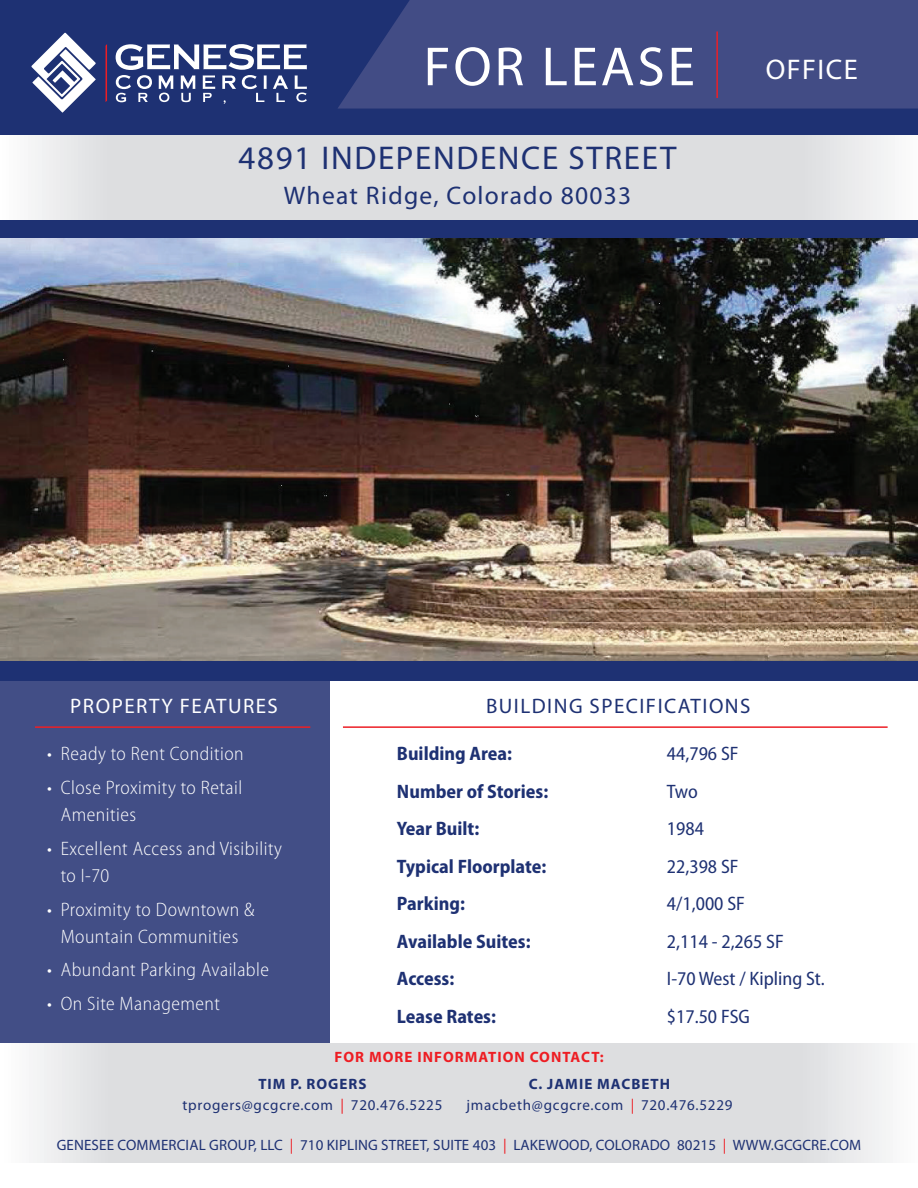
<style>
.page{position:relative;width:918px;height:1188px;background:#fff}
.page>*{position:absolute;margin:0;border:0;box-sizing:border-box;transform-origin:0 0}
.t1{font:55.5px "Myriad Pro";letter-spacing:.05em;color:#fff}
.t2{font:33px "Myriad Pro";letter-spacing:.05em;color:#1e3173}
.t3{font:28.5px "Myriad Pro";letter-spacing:.05em;color:#fff}
.t4{font:25.5px "Myriad Pro";letter-spacing:.05em;color:#1e3173}
.t5{font:21px "Myriad Pro";letter-spacing:.07em;color:#1e3173}
.t6{font:21px "Myriad Pro";letter-spacing:.07em;color:#fff}
.t7{font:300 semi-condensed 19.5px/27px "Myriad Pro";letter-spacing:.025em;color:#fff}
.t8{font:700 semi-condensed 19.5px "Myriad Pro";color:#1e3173}
.t9{font:semi-condensed 19.5px "Myriad Pro";color:#1e3173}
.t10{font:15px "Myriad Pro";letter-spacing:.01em;color:#1e3173}
.t11{font:15px "Myriad Pro";letter-spacing:.05em;color:#1e3173}
.t12{font:700 15px "Myriad Pro";letter-spacing:.07em;color:#ee1d23}
.t13{font:700 15px "Myriad Pro";letter-spacing:.07em;color:#1e3173}
.s1{color:#ee1d23}
</style>
<div class="page">
<div style="left:0;top:680px;width:329px;height:363px;background:#424e86"></div>
<div style="left:0;top:0;width:918px;height:680px;background:#1e3173"></div>
<svg style="left:338px;top:0;width:580px;height:109px;background:#3f4a83"></svg>
<img style="left:0;top:239px;width:918px;height:422px">
<hr style="left:35px;top:726px;width:275px;height:2px;background:#ed1f26">
<svg style="left:0;top:135px;width:918px;height:85px;background:#e0e1e3"></svg>
<svg style="left:33px;top:1043px;width:857px;height:119px;background:#dfe0e2"></svg>
<svg style="left:32px;top:33px;width:64px;height:80px"></svg>
<svg style="left:116px;top:44px;width:191px;height:60px"></svg>
<svg style="left:106px;top:44px;width:1px;height:58px"></svg>
<hr style="left:716px;top:31px;width:2px;height:67px;background:#ed1f26">
<hr style="left:343px;top:726px;width:545px;height:2px;background:#ed1f26">
<p class="t1" style="left:424px;top:32px;width:273px">FOR LEASE</p>
<p class="t3" style="left:766px;top:52px;width:93px">OFFICE</p>
<p class="t2" style="left:239px;top:138px;width:440px">4891 INDEPENDENCE STREET</p>
<p class="t4" style="left:284px;top:179px;width:349px">Wheat Ridge, Colorado 80033</p>
<p class="t6" style="left:70px;top:693px;width:209px">PROPERTY FEATURES</p>
<p class="t5" style="left:486px;top:693px;width:266px">BUILDING SPECIFICATIONS</p>
<p class="t7" style="left:47px;top:740px;width:198px">• Ready to Rent Condition</p>
<p class="t7" style="left:61px;top:774px;width:183px;text-indent:-14px">• Close Proximity to Retail<br>Amenities</p>
<p class="t7" style="left:61px;top:835px;width:223px;text-indent:-14px">• Excellent Access and Visibility to I-70</p>
<p class="t7" style="left:47px;top:896px;width:209px;text-align:center">• Proximity to Downtown &amp;<br>Mountain Communities</p>
<p class="t7" style="left:47px;top:956px;width:223px">• Abundant Parking Available</p>
<p class="t7" style="left:47px;top:990px;width:174px">• On Site Management</p>
<p class="t8" style="left:397px;top:741px;width:117px">Building Area:</p>
<p class="t9" style="left:667px;top:742px;width:73px">44,796 SF</p>
<p class="t8" style="left:397px;top:779px;width:153px">Number of Stories:</p>
<p class="t9" style="left:667px;top:780px;width:32px">Two</p>
<p class="t8" style="left:397px;top:816px;width:84px">Year Built:</p>
<p class="t9" style="left:667px;top:817px;width:39px">1984</p>
<p class="t8" style="left:397px;top:854px;width:151px">Typical Floorplate:</p>
<p class="t9" style="left:667px;top:855px;width:73px">22,398 SF</p>
<p class="t8" style="left:397px;top:891px;width:69px">Parking:</p>
<p class="t9" style="left:667px;top:892px;width:79px">4/1,000 SF</p>
<p class="t8" style="left:397px;top:929px;width:135px">Available Suites:</p>
<p class="t9" style="left:667px;top:930px;width:118px">2,114 - 2,265 SF</p>
<p class="t8" style="left:397px;top:966px;width:59px">Access:</p>
<p class="t9" style="left:667px;top:967px;width:159px">I-70 West / Kipling St.</p>
<p class="t8" style="left:397px;top:1004px;width:101px">Lease Rates:</p>
<p class="t9" style="left:667px;top:1005px;width:84px">$17.50 FSG</p>
<p class="t12" style="left:335px;top:1048px;width:271px">FOR MORE INFORMATION CONTACT:</p>
<p class="t13" style="left:258px;top:1074px;width:110px">TIM P. ROGERS</p>
<p class="t11" style="left:183px;top:1095px;width:261px">tprogers@gcgcre.com <span class="s1">|</span> 720.476.5225</p>
<p class="t13" style="left:529px;top:1074px;width:143px">C. JAMIE MACBETH</p>
<p class="t11" style="left:467px;top:1095px;width:267px">jmacbeth@gcgcre.com <span class="s1">|</span> 720.476.5229</p>
<p class="t10" style="left:57px;top:1135px;width:806px">GENESEE COMMERCIAL GROUP, LLC <span class="s1">|</span> 710 KIPLING STREET, SUITE 403 <span class="s1">|</span> LAKEWOOD, COLORADO 80215 <span class="s1">|</span> WWW.GCGCRE.COM</p>
</div>
